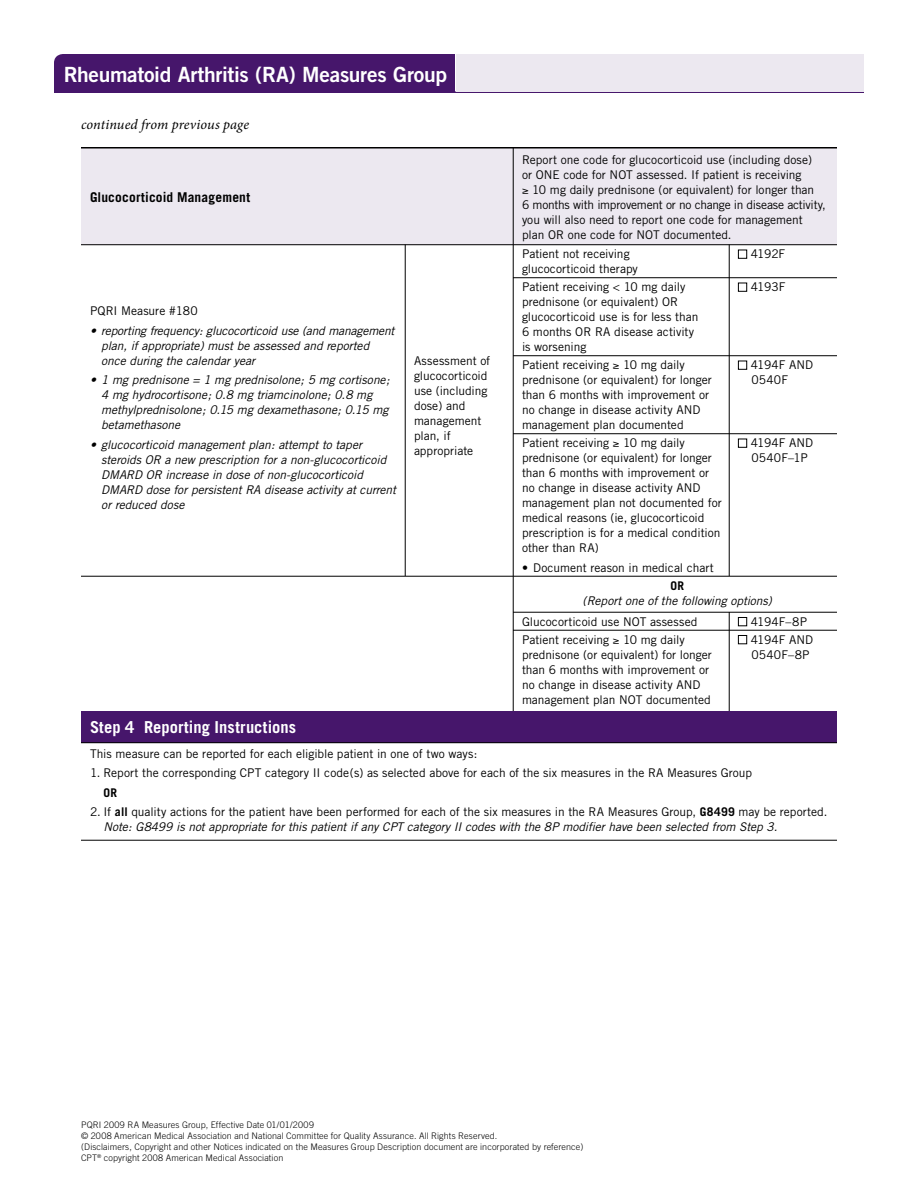
<style>
.page{position:relative;width:918px;height:1188px;background:#fff}
.page>*{position:absolute;margin:0;border:0;box-sizing:border-box;transform-origin:0 0}
.t1{font:21px "Trade Gothic Bold Two";letter-spacing:-.015em;color:#fff}
.t2{font:700 16.5px "Trade Gothic";letter-spacing:.005em;color:#fff}
.t3{font:italic 14.25px "Minion Pro";letter-spacing:.005em;color:#000}
.t4{font:700 13.5px "Trade Gothic";letter-spacing:.015em;color:#000}
.t5{font:12px/15px "Trade Gothic";color:#000}
.t6{font:italic 12px/15px "Trade Gothic";letter-spacing:-.005em;color:#000}
.t7{font:700 12px "Trade Gothic";color:#000}
.t8{font:300 9px/11.2px "Trade Gothic";letter-spacing:.015em;color:#000}
.s1{font-weight:700}
.s2{font-style:italic}
</style>
<div class="page">
<hr style="left:81px;top:840px;width:756px;height:1px;background:#000">
<div style="left:81px;top:711px;width:756px;height:31px;background:#46166b"></div>
<hr style="left:81px;top:742px;width:756px;height:1px;background:#000">
<div style="left:54px;top:54px;width:414px;height:46px;background:#46166b;border-radius:9px"></div>
<div style="left:46px;top:93px;width:434px;height:15px;background:#fff"></div>
<div style="left:455px;top:54px;width:26px;height:43px;background:linear-gradient(to right,#fff,#fff)"></div>
<hr style="left:54px;top:91px;width:810px;height:2px;background:#46166b">
<div style="left:457px;top:54px;width:407px;height:38px;background:#ece8f0"></div>
<div style="left:81px;top:147px;width:756px;height:97px;background:#ece8f0"></div>
<div style="left:738px;top:250px;width:9px;height:9px;border:1px solid #000"></div>
<div style="left:738px;top:617px;width:9px;height:9px;border:1px solid #000"></div>
<div style="left:738px;top:635px;width:9px;height:9px;border:1px solid #000"></div>
<div style="left:738px;top:283px;width:9px;height:9px;border:1px solid #000"></div>
<div style="left:738px;top:361px;width:9px;height:9px;border:1px solid #000"></div>
<div style="left:738px;top:439px;width:9px;height:9px;border:1px solid #000"></div>
<hr style="left:729px;top:245px;width:1px;height:331px;background:#000">
<hr style="left:729px;top:612px;width:1px;height:99px;background:#000">
<hr style="left:81px;top:147px;width:756px;height:1px;background:#000">
<hr style="left:81px;top:244px;width:756px;height:1px;background:#000">
<hr style="left:513px;top:612px;width:324px;height:1px;background:#000">
<hr style="left:513px;top:630px;width:324px;height:1px;background:#000">
<hr style="left:513px;top:277px;width:324px;height:1px;background:#000">
<hr style="left:513px;top:355px;width:324px;height:1px;background:#000">
<hr style="left:513px;top:433px;width:324px;height:1px;background:#000">
<hr style="left:513px;top:147px;width:1px;height:564px;background:#000">
<hr style="left:405px;top:245px;width:1px;height:331px;background:#000">
<hr style="left:81px;top:576px;width:756px;height:1px;background:#000">
<h1 class="t1" style="left:64px;top:61px;width:385px">Rheumatoid Arthritis (RA) Measures Group</h1>
<p class="t3" style="left:81px;top:115px;width:170px">continued from previous page</p>
<p class="t4" style="left:90px;top:189px;width:162px">Glucocorticoid Management</p>
<p class="t5" style="left:90px;top:303px;width:109px">PQRI Measure #180</p>
<p class="t6" style="left:101px;top:323px;width:295px;text-indent:-11px">• reporting frequency: glucocorticoid use (and management plan, if appropriate) must be assessed and reported once during the calendar year</p>
<p class="t6" style="left:101px;top:372px;width:290px;text-indent:-11px">• 1 mg prednisone = 1 mg prednisolone; 5 mg cortisone; 4 mg hydrocortisone; 0.8 mg triamcinolone; 0.8 mg methylprednisolone; 0.15 mg dexamethasone; 0.15 mg betamethasone</p>
<p class="t6" style="left:101px;top:437px;width:296px;text-indent:-11px">• glucocorticoid management plan: attempt to taper steroids OR a new prescription for a non-glucocorticoid DMARD OR increase in dose of non-glucocorticoid DMARD dose for persistent RA disease activity at current or reduced dose</p>
<p class="t5" style="left:414px;top:353px;width:78px">Assessment of glucocorticoid use (including dose) and management plan, if appropriate</p>
<h2 class="t2" style="left:90px;top:717px;width:208px">Step 4 Reporting Instructions</h2>
<p class="t5" style="left:522px;top:152px;width:305px">Report one code for glucocorticoid use (including dose)<br>or ONE code for NOT assessed. If patient is receiving<br>≥ 10 mg daily prednisone (or equivalent) for longer than<br>6 months with improvement or no change in disease activity, you will also need to report one code for management plan OR one code for NOT documented.</p>
<p class="t5" style="left:522px;top:246px;width:109px">Patient not receiving</p>
<p class="t5" style="left:751px;top:246px;width:36px">4192F</p>
<p class="t5" style="left:522px;top:261px;width:117px">glucocorticoid therapy</p>
<p class="t5" style="left:522px;top:279px;width:165px">Patient receiving &lt; 10 mg daily</p>
<p class="t5" style="left:751px;top:279px;width:36px">4193F</p>
<p class="t5" style="left:522px;top:294px;width:178px">prednisone (or equivalent) OR glucocorticoid use is for less than<br>6 months OR RA disease activity is worsening</p>
<p class="t5" style="left:522px;top:357px;width:164px">Patient receiving ≥ 10 mg daily</p>
<p class="t5" style="left:751px;top:357px;width:64px">4194F AND</p>
<p class="t5" style="left:522px;top:372px;width:191px">prednisone (or equivalent) for longer</p>
<p class="t5" style="left:752px;top:372px;width:38px">0540F</p>
<p class="t5" style="left:522px;top:387px;width:189px">than 6 months with improvement or no change in disease activity AND management plan documented</p>
<p class="t5" style="left:522px;top:435px;width:164px">Patient receiving ≥ 10 mg daily</p>
<p class="t5" style="left:751px;top:435px;width:64px">4194F AND</p>
<p class="t5" style="left:522px;top:450px;width:191px">prednisone (or equivalent) for longer</p>
<p class="t5" style="left:752px;top:450px;width:58px">0540F–1P</p>
<p class="t5" style="left:522px;top:465px;width:201px">than 6 months with improvement or no change in disease activity AND management plan not documented for medical reasons (ie, glucocorticoid prescription is for a medical condition other than RA)</p>
<p class="t5" style="left:522px;top:560px;width:193px">• Document reason in medical chart</p>
<p class="t7" style="left:670px;top:578px;width:15px">OR</p>
<p class="t6" style="left:583px;top:593px;width:191px">(Report one of the following options)</p>
<p class="t5" style="left:522px;top:614px;width:177px">Glucocorticoid use NOT assessed</p>
<p class="t5" style="left:751px;top:614px;width:58px">4194F–8P</p>
<p class="t5" style="left:522px;top:632px;width:164px">Patient receiving ≥ 10 mg daily</p>
<p class="t5" style="left:751px;top:632px;width:64px">4194F AND</p>
<p class="t5" style="left:522px;top:647px;width:191px">prednisone (or equivalent) for longer</p>
<p class="t5" style="left:752px;top:647px;width:60px">0540F–8P</p>
<p class="t5" style="left:522px;top:662px;width:190px">than 6 months with improvement or no change in disease activity AND management plan NOT documented</p>
<p class="t5" style="left:90px;top:746px;width:389px">This measure can be reported for each eligible patient in one of two ways:</p>
<p class="t5" style="left:90px;top:765px;width:664px">1. Report the corresponding CPT category II code(s) as selected above for each of the six measures in the RA Measures Group</p>
<p class="t7" style="left:104px;top:785px;width:15px">OR</p>
<p class="t5" style="left:104px;top:804px;width:725px;text-indent:-14px">2. If <span class="s1">all</span> quality actions for the patient have been performed for each of the six measures in the RA Measures Group, <span class="s1">G8499</span> may be reported.<br><span class="s2">Note: G8499 is not appropriate for this patient if any CPT category II codes with the 8P modifier have been selected from Step 3.</span></p>
<p class="t8" style="left:81px;top:1119px;width:504px">PQRI 2009 RA Measures Group, Effective Date 01/01/2009<br>© 2008 American Medical Association and National Committee for Quality Assurance. All Rights Reserved.<br>(Disclaimers, Copyright and other Notices indicated on the Measures Group Description document are incorporated by reference)<br>CPT<sup>®</sup> copyright 2008 American Medical Association</p>
</div>
